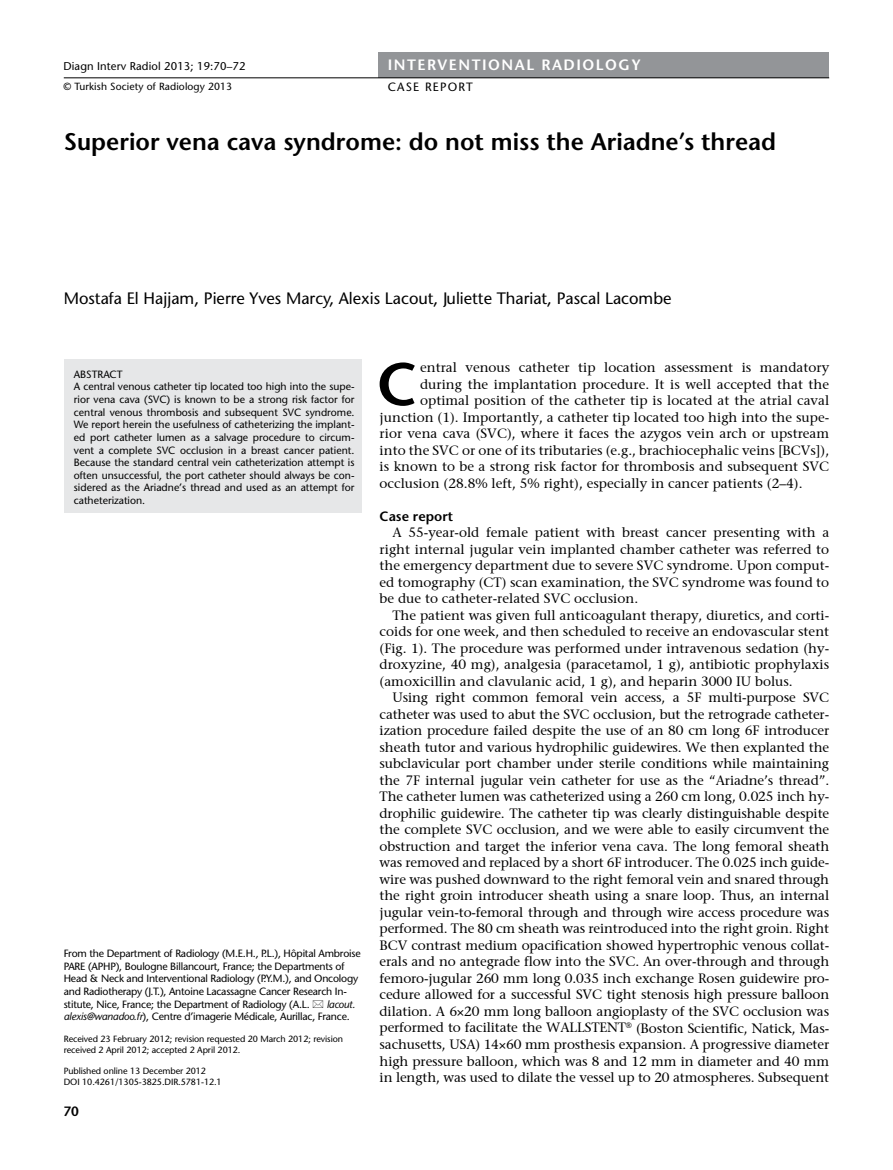
<style>
.page{position:relative;width:893px;height:1170px;background:#fff}
.page>*{position:absolute;margin:0;border:0;box-sizing:border-box;transform-origin:0 0}
.t1{font:600 60px "Stone Sans Std";color:#000}
.t2{font:600 24px "Stone Sans Std";color:#000}
.t3{font:16.5px "Stone Sans Normal Tr";color:#000}
.t4{font:600 15px "Stone Sans Std";letter-spacing:.1em;color:#fff}
.t5{font:13.5px/16.5px "Stone Serif";color:#000;text-align:justify}
.t6{font:600 13.5px "Stone Sans Std";color:#000}
.t7{font:12px "Stone Sans Normal Tr";letter-spacing:.1em;color:#000}
.t8{font:11.25px "Stone Sans Normal Tr";letter-spacing:.01em;color:#000}
.t9{font:10.5px/12.6px "Stone Sans Normal Tr";color:#000}
.t10{font:10.5px/12.6px "Stone Sans Normal Tr";letter-spacing:-.02em;color:#000}
.t11{font:10.5px "Stone Sans Italic Tr";letter-spacing:-.02em;color:#000}
.t12{font:10.35px "Stone Sans Normal Tr";letter-spacing:.01em;color:#000}
.t13{font:9px/10.8px "Stone Sans Normal Tr";letter-spacing:-.01em;color:#000}
.s1{font-family:"Stone Sans Italic Tr"}
</style>
<div class="page">
<div style="left:378px;top:52px;width:451px;height:26px;background:#939598"></div>
<hr style="left:64px;top:78px;width:765px;height:1px;background:#000">
<div style="left:64px;top:358px;width:297px;height:154px;background:#e6e7e8"></div>
<p class="t4" style="left:388px;top:56px;width:255px">INTERVENTIONAL RADIOLOGY</p>
<p class="t7" style="left:388px;top:79px;width:87px">CASE REPORT</p>
<p class="t8" style="left:63px;top:59px;width:184px">Diagn Interv Radiol 2013; 19:70–72</p>
<p class="t12" style="left:63px;top:80px;width:170px">© Turkish Society of Radiology 2013</p>
<h2 class="t2" style="left:64px;top:127px;width:714px">Superior vena cava syndrome: do not miss the Ariadne’s thread</h2>
<p class="t3" style="left:64px;top:288px;width:609px">Mostafa El Hajjam, Pierre Yves Marcy, Alexis Lacout, Juliette Thariat, Pascal Lacombe</p>
<p class="t9" style="left:74px;top:368px;width:282px">ABSTRACT<br>A central venous catheter tip located too high into the supe&shy;rior vena cava (SVC) is known to be a strong risk factor for central venous thrombosis and subsequent SVC syndrome.<br>We report herein the usefulness of catheterizing the implant&shy;ed port catheter lumen as a salvage procedure to circum&shy;vent a complete SVC occlusion in a breast cancer patient.<br>Because the standard central vein catheterization attempt is often unsuccessful, the port catheter should always be con&shy;sidered as the Ariadne’s thread and used as an attempt for catheterization.</p>
<h1 class="t1" style="left:377px;top:348px;width:42px">C</h1>
<p class="t5" style="left:420px;top:359px;width:411px">entral venous catheter tip location assessment is mandatory</p>
<p class="t5" style="left:420px;top:375px;width:411px">during the implantation procedure. It is well accepted that the</p>
<p class="t5" style="left:420px;top:392px;width:411px">optimal position of the catheter tip is located at the atrial caval</p>
<p class="t5" style="left:380px;top:408px;width:451px">junction (1). Importantly, a catheter tip located too high into the supe-</p>
<p class="t5" style="left:380px;top:425px;width:451px">rior vena cava (SVC), where it faces the azygos vein arch or upstream</p>
<p class="t5" style="left:380px;top:441px;width:451px">into the SVC or one of its tributaries (e.g., brachiocephalic veins [BCVs]),</p>
<p class="t5" style="left:380px;top:458px;width:451px">is known to be a strong risk factor for thrombosis and subsequent SVC</p>
<p class="t5" style="left:380px;top:474px;width:424px">occlusion (28.8% left, 5% right), especially in cancer patients (2–4).</p>
<p class="t6" style="left:380px;top:508px;width:75px">Case report</p>
<p class="t5" style="left:380px;top:524px;width:451px;text-indent:13px">A 55-year-old female patient with breast cancer presenting with a right internal jugular vein implanted chamber catheter was referred to the emergency department due to severe SVC syndrome. Upon comput&shy;ed tomography (CT) scan examination, the SVC syndrome was found to be due to catheter-related SVC occlusion.</p>
<p class="t5" style="left:380px;top:606px;width:451px;text-indent:13px">The patient was given full anticoagulant therapy, diuretics, and corti&shy;coids for one week, and then scheduled to receive an endovascular stent (Fig. 1). The procedure was performed under intravenous sedation (hy&shy;droxyzine, 40 mg), analgesia (paracetamol, 1 g), antibiotic prophylaxis (amoxicillin and clavulanic acid, 1 g), and heparin 3000 IU bolus.</p>
<p class="t5" style="left:380px;top:689px;width:451px;text-indent:13px">Using right common femoral vein access, a 5F multi-purpose SVC catheter was used to abut the SVC occlusion, but the retrograde catheter&shy;ization procedure failed despite the use of an 80 cm long 6F introducer sheath tutor and various hydrophilic guidewires. We then explanted the subclavicular port chamber under sterile conditions while maintaining the 7F internal jugular vein catheter for use as the “Ariadne’s thread”.<br>The catheter lumen was catheterized using a 260 cm long, 0.025 inch hy&shy;drophilic guidewire. The catheter tip was clearly distinguishable despite the complete SVC occlusion, and we were able to easily circumvent the obstruction and target the inferior vena cava. The long femoral sheath was removed and replaced by a short 6F introducer. The 0.025 inch guide&shy;wire was pushed downward to the right femoral vein and snared through the right groin introducer sheath using a snare loop. Thus, an internal jugular vein-to-femoral through and through wire access procedure was performed. The 80 cm sheath was reintroduced into the right groin. Right BCV contrast medium opacification showed hypertrophic venous collat&shy;erals and no antegrade flow into the SVC. An over-through and through femoro-jugular 260 mm long 0.035 inch exchange Rosen guidewire pro&shy;cedure allowed for a successful SVC tight stenosis high pressure balloon dilation. A 6 20 mm long balloon angioplasty of the SVC occlusion was performed to facilitate the WALLSTENT<sup>®</sup> (Boston Scientific, Natick, Mas&shy;sachusetts, USA) 14 60 mm prosthesis expansion. A progressive diameter high pressure balloon, which was 8 and 12 mm in diameter and 40 mm in length, was used to dilate the vessel up to 20 atmospheres. Subsequent</p>
<p class="t10" style="left:64px;top:947px;width:298px">From the Department of Radiology (M.E.H., P.L.), Hôpital Ambroise PARE (APHP), Boulogne Billancourt, France; the Departments of Head &amp; Neck and Interventional Radiology (P.Y.M.), and Oncology and Radiotherapy (J.T.), Antoine Lacassagne Cancer Research In&shy;stitute, Nice, France; the Department of Radiology (A.L.</p>
<p class="t11" style="left:327px;top:997px;width:30px">lacout.</p>
<p class="t10" style="left:64px;top:1010px;width:287px"><span class="s1">alexis@wanadoo.fr</span>), Centre d’imagerie Médicale, Aurillac, France.</p>
<p class="t13" style="left:64px;top:1033px;width:281px">Received 23 February 2012; revision requested 20 March 2012; revision received 2 April 2012; accepted 2 April 2012.</p>
<p class="t13" style="left:64px;top:1065px;width:160px">Published online 13 December 2012<br>DOI 10.4261/1305-3825.DIR.5781-12.1</p>
<p class="t6" style="left:64px;top:1103px;width:17px">70</p>
</div>
